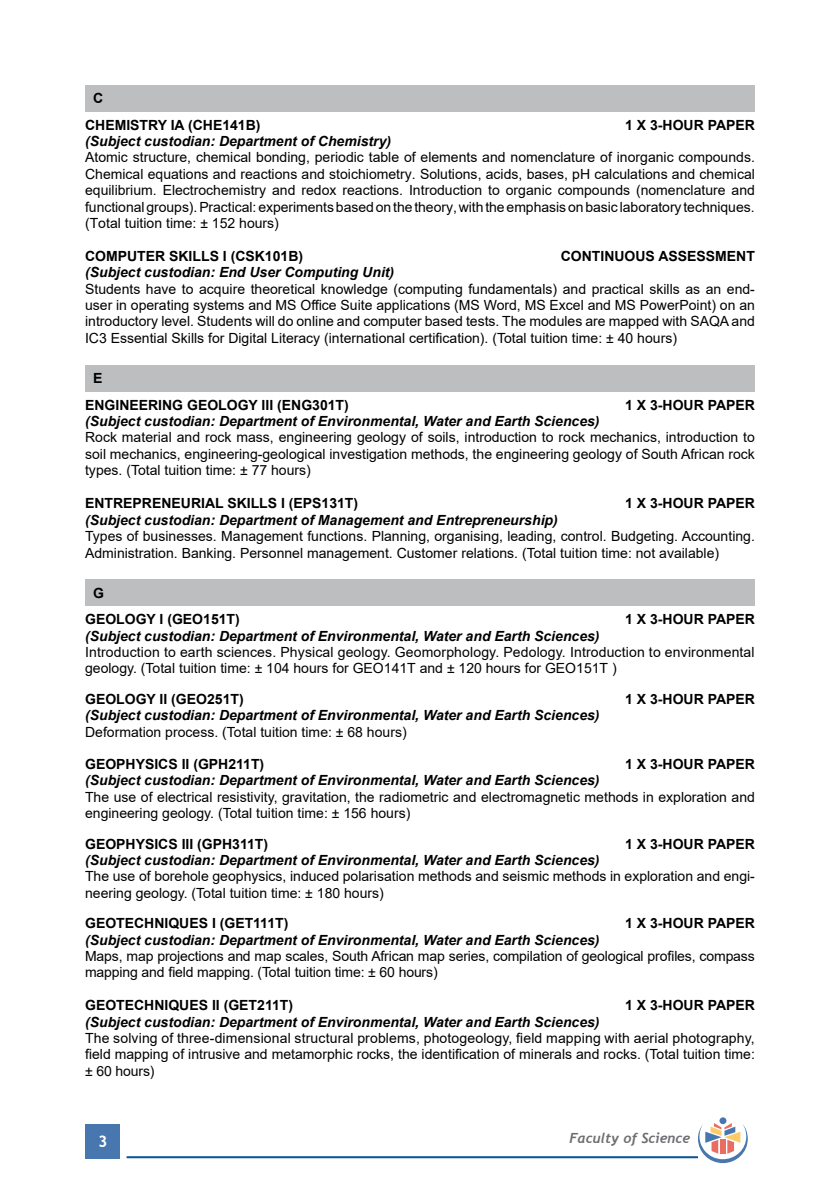
<style>
.page{position:relative;width:840px;height:1191px;background:#fff}
.page>*{position:absolute;margin:0;border:0;box-sizing:border-box;transform-origin:0 0}
.t1{font:700 16px "Trebuchet MS";color:#fff}
.t2{font:14px/16.4px "Arial";color:#000}
.t3{font:italic 700 14px "Arial";color:#000}
.t4{font:700 14px/26.4px "Arial";color:#000}
.t5{font:italic 700 14px "Trebuchet";color:#6d6e71}
</style>
<div class="page">
<div style="left:86px;top:1124px;width:34px;height:34px;background:#4777ae"></div>
<hr style="left:126px;top:1156px;width:571px;height:2px;background:#005596">
<div style="left:719px;top:1117px;width:7px;height:7px;background:#4777ae;border-radius:50%"></div>
<svg style="left:697px;top:1123px;width:50px;height:40px"></svg>
<div style="left:85px;top:85px;width:669px;height:26px;background:#bcbec0"></div>
<div style="left:85px;top:365px;width:669px;height:26px;background:#bcbec0"></div>
<div style="left:85px;top:579px;width:669px;height:27px;background:#bcbec0"></div>
<p class="t4" style="left:85px;top:85px;width:177px;text-indent:8px">C<br>CHEMISTRY IA (CHE141B)</p>
<p class="t4" style="left:624px;top:112px;width:131px">1 X 3-HOUR PAPER</p>
<p class="t3" style="left:85px;top:132px;width:307px">(Subject custodian: Department of Chemistry)</p>
<p class="t2" style="left:85px;top:149px;width:671px;text-align:justify">Atomic structure, chemical bonding, periodic table of elements and nomenclature of inorganic compounds.<br>Chemical equations and reactions and stoichiometry. Solutions, acids, bases, pH calculations and chemical equilibrium. Electrochemistry and redox reactions. Introduction to organic compounds (nomenclature and functional groups). Practical: experiments based on the theory, with the emphasis on basic laboratory techniques. (Total tuition time: ± 152 hours)</p>
<p class="t4" style="left:85px;top:243px;width:219px">COMPUTER SKILLS I (CSK101B)</p>
<p class="t4" style="left:560px;top:243px;width:195px">CONTINUOUS ASSESSMENT</p>
<p class="t3" style="left:85px;top:263px;width:310px">(Subject custodian: End User Computing Unit)</p>
<p class="t2" style="left:85px;top:280px;width:671px;text-align:justify">Students have to acquire theoretical knowledge (computing fundamentals) and practical skills as an end&shy;user in operating systems and MS Office Suite applications (MS Word, MS Excel and MS PowerPoint) on an introductory level. Students will do online and computer based tests. The modules are mapped with SAQA and IC3 Essential Skills for Digital Literacy (international certification). (Total tuition time: ± 40 hours)</p>
<p class="t4" style="left:85px;top:365px;width:265px;text-indent:8px">E<br>ENGINEERING GEOLOGY III (ENG301T)</p>
<p class="t4" style="left:624px;top:391px;width:131px">1 X 3-HOUR PAPER</p>
<p class="t3" style="left:85px;top:412px;width:515px">(Subject custodian: Department of Environmental, Water and Earth Sciences)</p>
<p class="t2" style="left:85px;top:429px;width:671px;text-align:justify">Rock material and rock mass, engineering geology of soils, introduction to rock mechanics, introduction to soil mechanics, engineering-geological investigation methods, the engineering geology of South African rock types. (Total tuition time: ± 77 hours)</p>
<p class="t4" style="left:85px;top:490px;width:274px">ENTREPRENEURIAL SKILLS I (EPS131T)</p>
<p class="t4" style="left:624px;top:490px;width:131px">1 X 3-HOUR PAPER</p>
<p class="t3" style="left:85px;top:510px;width:474px">(Subject custodian: Department of Management and Entrepreneurship)</p>
<p class="t2" style="left:85px;top:528px;width:671px">Types of businesses. Management functions. Planning, organising, leading, control. Budgeting. Accounting.<br>Administration. Banking. Personnel management. Customer relations. (Total tuition time: not available)</p>
<p class="t4" style="left:85px;top:580px;width:156px;text-indent:8px">G<br>GEOLOGY I (GEO151T)</p>
<p class="t4" style="left:624px;top:606px;width:131px">1 X 3-HOUR PAPER</p>
<p class="t3" style="left:85px;top:626px;width:515px">(Subject custodian: Department of Environmental, Water and Earth Sciences)</p>
<p class="t2" style="left:85px;top:644px;width:670px">Introduction to earth sciences. Physical geology. Geomorphology. Pedology. Introduction to environmental geology. (Total tuition time: ± 104 hours for GEO141T and ± 120 hours for GEO151T )</p>
<p class="t4" style="left:85px;top:686px;width:160px">GEOLOGY II (GEO251T)</p>
<p class="t4" style="left:624px;top:686px;width:131px">1 X 3-HOUR PAPER</p>
<p class="t3" style="left:85px;top:706px;width:515px">(Subject custodian: Department of Environmental, Water and Earth Sciences)</p>
<p class="t2" style="left:85px;top:723px;width:323px">Deformation process. (Total tuition time: ± 68 hours)</p>
<p class="t4" style="left:85px;top:751px;width:180px">GEOPHYSICS II (GPH211T)</p>
<p class="t4" style="left:624px;top:751px;width:131px">1 X 3-HOUR PAPER</p>
<p class="t3" style="left:85px;top:771px;width:515px">(Subject custodian: Department of Environmental, Water and Earth Sciences)</p>
<p class="t2" style="left:85px;top:788px;width:671px">The use of electrical resistivity, gravitation, the radiometric and electromagnetic methods in exploration and engineering geology. (Total tuition time: ± 156 hours)</p>
<p class="t4" style="left:85px;top:830px;width:184px">GEOPHYSICS III (GPH311T)</p>
<p class="t4" style="left:624px;top:830px;width:131px">1 X 3-HOUR PAPER</p>
<p class="t3" style="left:85px;top:850px;width:515px">(Subject custodian: Department of Environmental, Water and Earth Sciences)</p>
<p class="t2" style="left:85px;top:868px;width:671px">The use of borehole geophysics, induced polarisation methods and seismic methods in exploration and engi&shy;neering geology. (Total tuition time: ± 180 hours)</p>
<p class="t4" style="left:85px;top:910px;width:205px">GEOTECHNIQUES I (GET111T)</p>
<p class="t4" style="left:624px;top:910px;width:131px">1 X 3-HOUR PAPER</p>
<p class="t3" style="left:85px;top:930px;width:515px">(Subject custodian: Department of Environmental, Water and Earth Sciences)</p>
<p class="t2" style="left:85px;top:947px;width:671px">Maps, map projections and map scales, South African map series, compilation of geological profiles, compass mapping and field mapping. (Total tuition time: ± 60 hours)</p>
<p class="t4" style="left:85px;top:992px;width:209px">GEOTECHNIQUES II (GET211T)</p>
<p class="t4" style="left:624px;top:992px;width:131px">1 X 3-HOUR PAPER</p>
<p class="t3" style="left:85px;top:1012px;width:515px">(Subject custodian: Department of Environmental, Water and Earth Sciences)</p>
<p class="t2" style="left:85px;top:1029px;width:671px;text-align:justify">The solving of three-dimensional structural problems, photogeology, field mapping with aerial photography, field mapping of intrusive and metamorphic rocks, the identification of minerals and rocks. (Total tuition time: ± 60 hours)</p>
<p class="t1" style="left:98px;top:1131px;width:11px">3</p>
<p class="t5" style="left:569px;top:1129px;width:122px">Faculty of Science</p>
</div>
